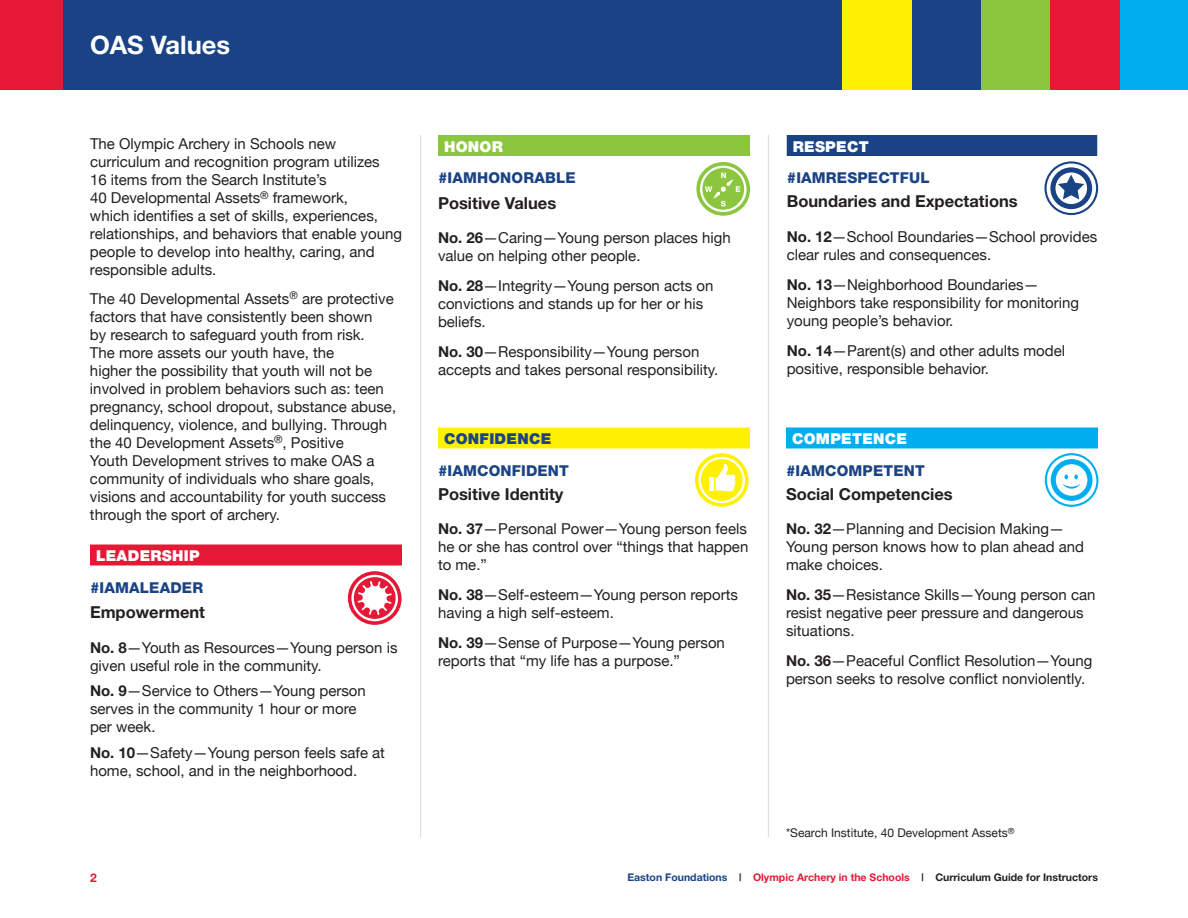
<style>
.page{position:relative;width:1188px;height:918px;background:#fff}
.page>*{position:absolute;margin:0;border:0;box-sizing:border-box;transform-origin:0 0}
.t1{font:700 25.5px "Helvetica Neue";color:#fff}
.t2{font:700 16.5px "Helvetica Neue";color:#231f20}
.t3{font:15px/18px "Helvetica Neue";color:#231f20}
.t4{font:800 15px "Helvetica Neue";letter-spacing:.01em;color:#1a4385}
.t5{font:900 15px "Helvetica Neue";letter-spacing:.02em;color:#fff}
.t6{font:900 15px "Helvetica Neue";letter-spacing:.02em;color:#1a4385}
.t7{font:12px "Helvetica Neue";color:#231f20}
.t8{font:700 12px "Helvetica Neue";color:#e51836}
.t9{font:700 10.5px "Helvetica Neue";color:#231f20}
.s1{font-weight:700}
.s2{color:#1a4385}
.s3{color:#e51836}
</style>
<div class="page">
<hr style="left:420px;top:135px;width:1px;height:702px;background:#231f20">
<hr style="left:768px;top:135px;width:1px;height:702px;background:#231f20">
<div style="left:1119px;top:0;width:69px;height:90px;background:#00aeef"></div>
<div style="left:1050px;top:0;width:69px;height:90px;background:#e51836"></div>
<div style="left:981px;top:0;width:69px;height:90px;background:#8bc63e"></div>
<div style="left:911px;top:0;width:70px;height:90px;background:#1a4385"></div>
<div style="left:0;top:0;width:842px;height:90px;background:#1a4385"></div>
<div style="left:842px;top:0;width:69px;height:90px;background:#fff101"></div>
<div style="left:0;top:0;width:63px;height:90px;background:#e51836"></div>
<div style="left:90px;top:544px;width:312px;height:22px;background:#e51836"></div>
<div style="left:438px;top:428px;width:312px;height:20px;background:#fff101"></div>
<div style="left:438px;top:135px;width:312px;height:21px;background:#8bc63e"></div>
<div style="left:786px;top:428px;width:312px;height:20px;background:#00aeef"></div>
<div style="left:787px;top:135px;width:310px;height:21px;background:#1a4385"></div>
<svg style="left:348px;top:571px;width:54px;height:54px"></svg>
<svg style="left:696px;top:162px;width:54px;height:54px"></svg>
<svg style="left:695px;top:453px;width:54px;height:54px"></svg>
<div style="left:709px;top:478px;width:5px;height:13px;background:#fff"></div>
<svg style="left:1044px;top:161px;width:54px;height:54px"></svg>
<svg style="left:1045px;top:453px;width:53px;height:54px"></svg>
<h1 class="t1" style="left:90px;top:29px;width:142px">OAS Values</h1>
<p class="t3" style="left:90px;top:135px;width:313px">The Olympic Archery in Schools new curriculum and recognition program utilizes<br>16 items from the Search Institute’s<br>40 Developmental Assets<sup>®</sup> framework,<br>which identifies a set of skills, experiences, relationships, and behaviors that enable young people to develop into healthy, caring, and responsible adults.</p>
<p class="t3" style="left:90px;top:289px;width:308px">The 40 Developmental Assets<sup>®</sup> are protective factors that have consistently been shown<br>by research to safeguard youth from risk.<br>The more assets our youth have, the<br>higher the possibility that youth will not be involved in problem behaviors such as: teen pregnancy, school dropout, substance abuse, delinquency, violence, and bullying. Through the 40 Development Assets<sup>®</sup>, Positive<br>Youth Development strives to make OAS a community of individuals who share goals, visions and accountability for youth success through the sport of archery.</p>
<p class="t5" style="left:96px;top:547px;width:105px">LEADERSHIP</p>
<p class="t4" style="left:90px;top:578px;width:115px">#IAMALEADER</p>
<p class="t2" style="left:90px;top:602px;width:117px">Empowerment</p>
<p class="t3" style="left:90px;top:638px;width:309px"><span class="s1">No. 8</span>—Youth as Resources—Young person is given useful role in the community.</p>
<p class="t3" style="left:90px;top:681px;width:277px"><span class="s1">No. 9</span>—Service to Others—Young person serves in the community 1 hour or more per week.</p>
<p class="t3" style="left:90px;top:743px;width:297px"><span class="s1">No. 10</span>—Safety—Young person feels safe at home, school, and in the neighborhood.</p>
<p class="t5" style="left:444px;top:137px;width:60px">HONOR</p>
<p class="t4" style="left:438px;top:169px;width:139px">#IAMHONORABLE</p>
<p class="t2" style="left:438px;top:192px;width:120px">Positive Values</p>
<p class="t3" style="left:438px;top:228px;width:294px"><span class="s1">No. 26</span>—Caring—Young person places high value on helping other people.</p>
<p class="t3" style="left:438px;top:276px;width:277px"><span class="s1">No. 28</span>—Integrity—Young person acts on convictions and stands up for her or his beliefs.</p>
<p class="t3" style="left:438px;top:342px;width:282px"><span class="s1">No. 30</span>—Responsibility—Young person accepts and takes personal responsibility.</p>
<p class="t6" style="left:444px;top:430px;width:109px">CONFIDENCE</p>
<p class="t4" style="left:438px;top:461px;width:132px">#IAMCONFIDENT</p>
<p class="t2" style="left:438px;top:483px;width:127px">Positive Identity</p>
<p class="t3" style="left:438px;top:519px;width:312px;text-align:justify"><span class="s1">No. 37</span>—Personal Power—Young person feels he or she has control over “things that happen to me.”</p>
<p class="t3" style="left:438px;top:585px;width:302px"><span class="s1">No. 38</span>—Self-esteem—Young person reports having a high self-esteem.</p>
<p class="t3" style="left:438px;top:633px;width:288px"><span class="s1">No. 39</span>—Sense of Purpose—Young person reports that “my life has a purpose.”</p>
<p class="t5" style="left:793px;top:137px;width:78px">RESPECT</p>
<p class="t4" style="left:787px;top:169px;width:144px">#IAMRESPECTFUL</p>
<p class="t2" style="left:787px;top:191px;width:232px">Boundaries and Expectations</p>
<p class="t3" style="left:787px;top:227px;width:312px"><span class="s1">No. 12</span>—School Boundaries—School provides clear rules and consequences.</p>
<p class="t3" style="left:787px;top:275px;width:294px"><span class="s1">No. 13</span>—Neighborhood Boundaries—<br>Neighbors take responsibility for monitoring young people’s behavior.</p>
<p class="t3" style="left:787px;top:341px;width:280px"><span class="s1">No. 14</span>—Parent(s) and other adults model positive, responsible behavior.</p>
<p class="t5" style="left:792px;top:430px;width:117px">COMPETENCE</p>
<p class="t4" style="left:786px;top:461px;width:140px">#IAMCOMPETENT</p>
<p class="t2" style="left:786px;top:483px;width:168px">Social Competencies</p>
<p class="t3" style="left:786px;top:519px;width:300px"><span class="s1">No. 32</span>—Planning and Decision Making—<br>Young person knows how to plan ahead and make choices.</p>
<p class="t3" style="left:786px;top:585px;width:311px"><span class="s1">No. 35</span>—Resistance Skills—Young person can resist negative peer pressure and dangerous situations.</p>
<p class="t3" style="left:786px;top:651px;width:308px"><span class="s1">No. 36</span>—Peaceful Conflict Resolution—Young person seeks to resolve conflict nonviolently.</p>
<p class="t7" style="left:786px;top:826px;width:230px">*Search Institute, 40 Development Assets<sup>®</sup></p>
<p class="t8" style="left:90px;top:871px;width:8px">2</p>
<p class="t9" style="left:627px;top:871px;width:472px"><span class="s2">Easton Foundations</span> | <span class="s3">Olympic Archery in the Schools</span> | Curriculum Guide for Instructors</p>
</div>
